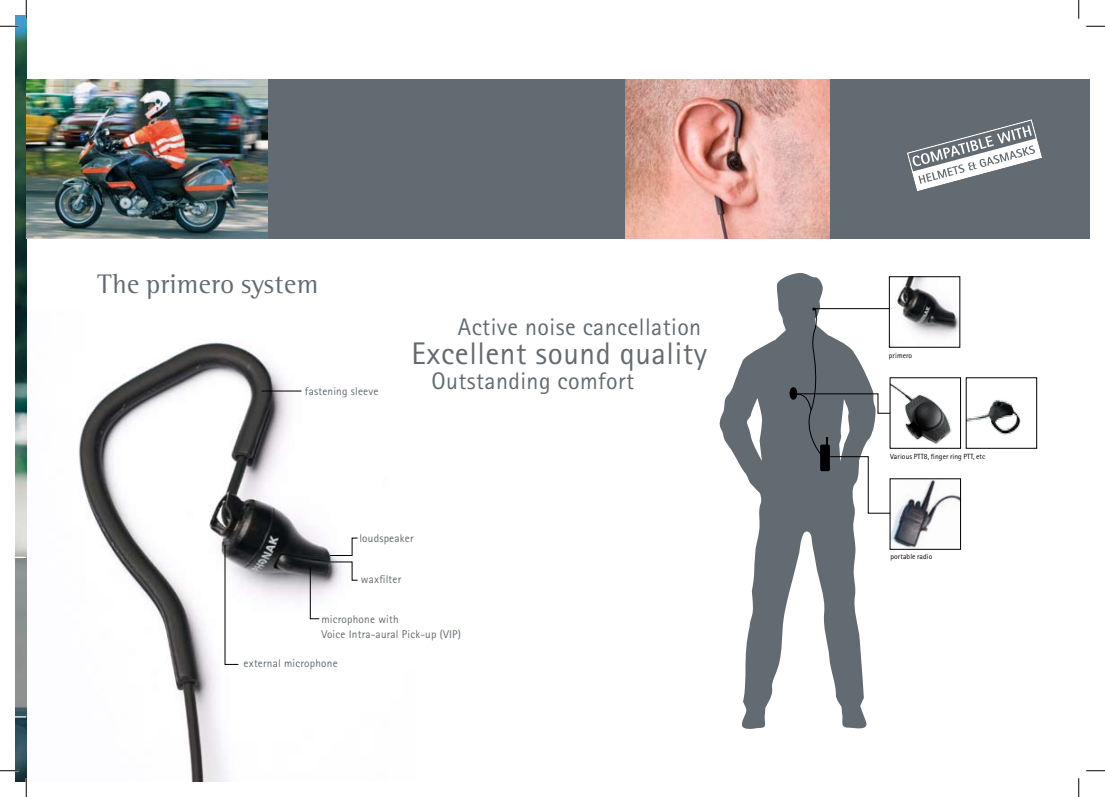
<style>
.page{position:relative;width:1105px;height:797px;background:#fff}
.page>*{position:absolute;margin:0;border:0;box-sizing:border-box;transform-origin:0 0}
.t1{font:31.25px "Rotis Sans Serif";letter-spacing:.015em;color:#626b71}
.t2{font:27.5px "Rotis Semi Serif";letter-spacing:.015em;color:#626b71}
.t3{font:24px "Rotis Sans Serif";letter-spacing:.015em;color:#626b71}
.t4{font:11.25px/15px "Rotis Sans Serif";letter-spacing:.015em;color:#626b71}
.t5{font:7.5px "Rotis Sans Serif";letter-spacing:.015em;color:#000}
</style>
<div class="page">
<img style="left:26px;top:310px;width:314px;height:471px">
<svg style="left:329px;top:537px;width:29px;height:44px"></svg>
<svg style="left:310px;top:566px;width:10px;height:53px"></svg>
<img style="left:16px;top:16px;width:10px;height:765px">
<div style="left:16px;top:556px;width:10px;height:160px;background:#8d908f"></div>
<svg style="left:16px;top:556px;width:10px;height:2px"></svg>
<div style="left:26px;top:79px;width:1063px;height:160px;background:#626b71"></div>
<img style="left:26px;top:79px;width:242px;height:160px">
<img style="left:625px;top:79px;width:205px;height:160px">
<hr style="left:262px;top:391px;width:39px;height:1px;background:#000">
<svg style="left:720px;top:273px;width:147px;height:456px"></svg>
<img style="left:892px;top:480px;width:67px;height:67px">
<img style="left:892px;top:384px;width:60px;height:60px">
<img style="left:891px;top:278px;width:67px;height:67px">
<div style="left:889px;top:276px;width:71px;height:71px;border:1px solid #000"></div>
<img style="left:968px;top:399px;width:53px;height:36px">
<svg style="left:224px;top:544px;width:15px;height:121px"></svg>
<svg style="left:907px;top:119px;width:135px;height:72px"></svg>
<svg style="left:789px;top:387px;width:8px;height:13px"></svg>
<svg style="left:793px;top:308px;width:98px;height:206px"></svg>
<svg style="left:0;top:25px;width:19px;height:2px"></svg>
<svg style="left:1086px;top:25px;width:19px;height:2px"></svg>
<svg style="left:0;top:770px;width:19px;height:1px"></svg>
<svg style="left:1086px;top:770px;width:19px;height:1px"></svg>
<svg style="left:25px;top:0;width:2px;height:19px"></svg>
<svg style="left:25px;top:778px;width:2px;height:19px"></svg>
<svg style="left:1078px;top:0;width:1px;height:19px"></svg>
<svg style="left:1078px;top:778px;width:1px;height:19px"></svg>
<h2 class="t2" style="left:97px;top:268px;width:223px">The primero system</h2>
<p class="t4" style="left:305px;top:384px;width:75px">fastening sleeve</p>
<h3 class="t3" style="left:458px;top:313px;width:245px">Active noise cancellation</h3>
<h1 class="t1" style="left:412px;top:335px;width:297px">Excellent sound quality</h1>
<h3 class="t3" style="left:431px;top:367px;width:204px">Outstanding comfort</h3>
<p class="t4" style="left:359px;top:530px;width:56px">loudspeaker</p>
<p class="t4" style="left:361px;top:571px;width:42px">waxfilter</p>
<p class="t4" style="left:321px;top:611px;width:141px">microphone with<br>Voice Intra-aural Pick-up (VIP)</p>
<p class="t4" style="left:244px;top:655px;width:96px">external microphone</p>
<p class="t5" style="left:889px;top:350px;width:25px">primero</p>
<p class="t5" style="left:890px;top:451px;width:97px">Various PTT8, finger ring PTT, etc</p>
<p class="t5" style="left:890px;top:552px;width:44px">portable radio</p>
</div>
